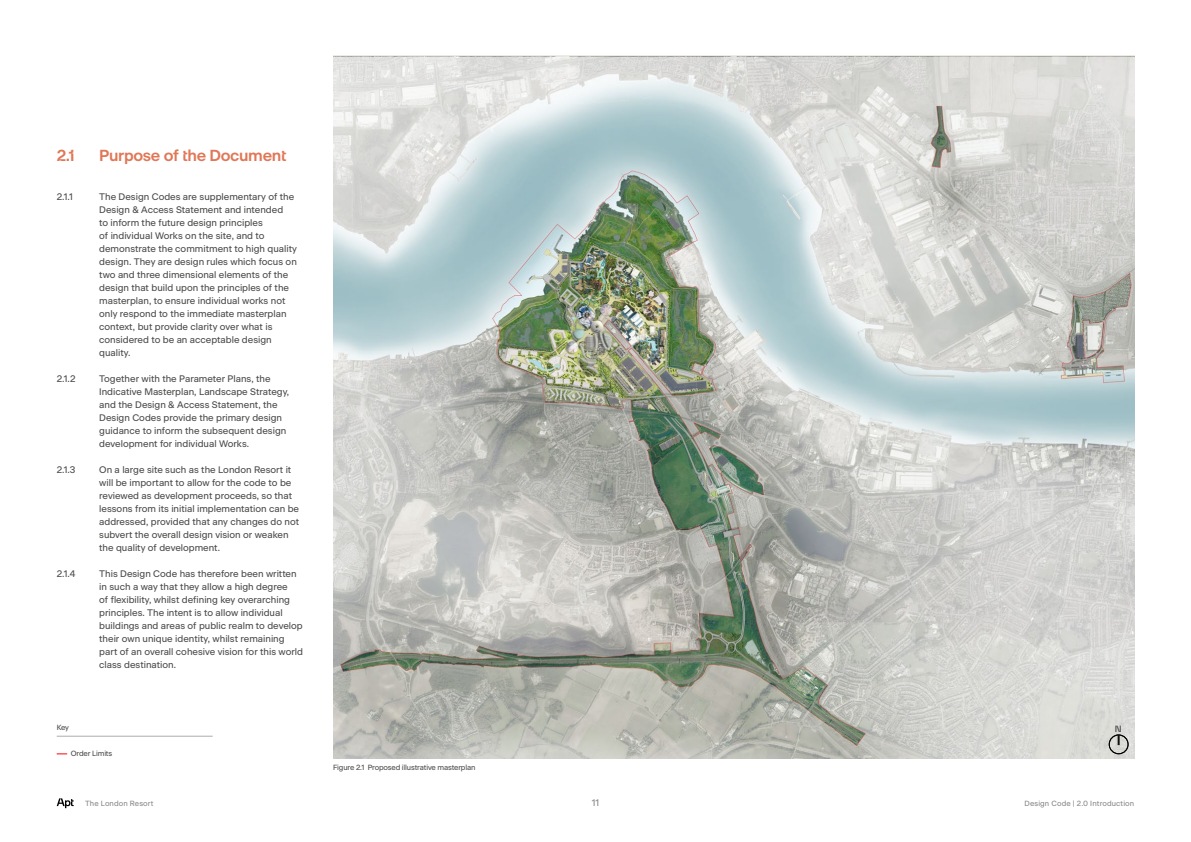
<style>
.page{position:relative;width:1191px;height:842px;background:#fff}
.page>*{position:absolute;margin:0;border:0;box-sizing:border-box;transform-origin:0 0}
.t1{font:600 16px "Apt Sans Headline";letter-spacing:-.02em;color:#e07757}
.t2{font:9.5px/13px "Apt Sans";color:#4a4a49}
.t3{font:9.5px "Apt Sans";color:#878787}
.t4{font:500 9px "Apt Sans Headline";color:#4a4a49}
.t5{font:7.5px "Apt Sans";letter-spacing:-.02em;color:#4a4a49}
.t6{font:7.5px "Apt Sans";letter-spacing:.015em;color:#878787}
</style>
<div class="page">
<svg style="left:57px;top:798px;width:17px;height:10px"></svg>
<img style="left:333px;top:57px;width:801px;height:702px">
<div style="left:1109px;top:735px;width:19px;height:19px;border:1px solid #12100b;border-radius:50%"></div>
<div style="left:1108px;top:734px;width:20px;height:20px;border:1px solid #000;border-radius:50%"></div>
<svg style="left:1117px;top:736px;width:2px;height:8px"></svg>
<hr style="left:57px;top:736px;width:156px;height:1px;background:#adadad">
<h1 class="t1" style="left:57px;top:143px;width:19px">2.1</h1>
<h1 class="t1" style="left:99px;top:143px;width:189px">Purpose of the Document</h1>
<p class="t2" style="left:57px;top:189px;width:18px">2.1.1</p>
<p class="t2" style="left:99px;top:189px;width:199px">The Design Codes are supplementary of the Design &amp; Access Statement and intended<br>to inform the future design principles<br>of individual Works on the site, and to demonstrate the commitment to high quality design. They are design rules which focus on two and three dimensional elements of the design that build upon the principles of the masterplan, to ensure individual works not only respond to the immediate masterplan context, but provide clarity over what is considered to be an acceptable design quality.</p>
<p class="t2" style="left:57px;top:371px;width:20px">2.1.2</p>
<p class="t2" style="left:99px;top:371px;width:192px">Together with the Parameter Plans, the Indicative Masterplan, Landscape Strategy, and the Design &amp; Access Statement, the Design Codes provide the primary design guidance to inform the subsequent design development for individual Works.</p>
<p class="t2" style="left:57px;top:462px;width:20px">2.1.3</p>
<p class="t2" style="left:99px;top:462px;width:201px">On a large site such as the London Resort it will be important to allow for the code to be reviewed as development proceeds, so that lessons from its initial implementation can be addressed, provided that any changes do not subvert the overall design vision or weaken the quality of development.</p>
<p class="t2" style="left:57px;top:566px;width:20px">2.1.4</p>
<p class="t2" style="left:99px;top:566px;width:205px">This Design Code has therefore been written in such a way that they allow a high degree<br>of flexibility, whilst defining key overarching principles. The intent is to allow individual buildings and areas of public realm to develop their own unique identity, whilst remaining part of an overall cohesive vision for this world class destination.</p>
<p class="t5" style="left:57px;top:722px;width:14px">Key</p>
<p class="t4" style="left:1114px;top:722px;width:8px">N</p>
<p class="t5" style="left:71px;top:747px;width:43px">Order Limits</p>
<p class="t5" style="left:333px;top:762px;width:144px">Figure 2.1 Proposed illustrative masterplan</p>
<p class="t6" style="left:85px;top:798px;width:70px">The London Resort</p>
<p class="t3" style="left:592px;top:795px;width:9px">11</p>
<p class="t6" style="left:1024px;top:798px;width:111px">Design Code | 2.0 Introduction</p>
</div>
